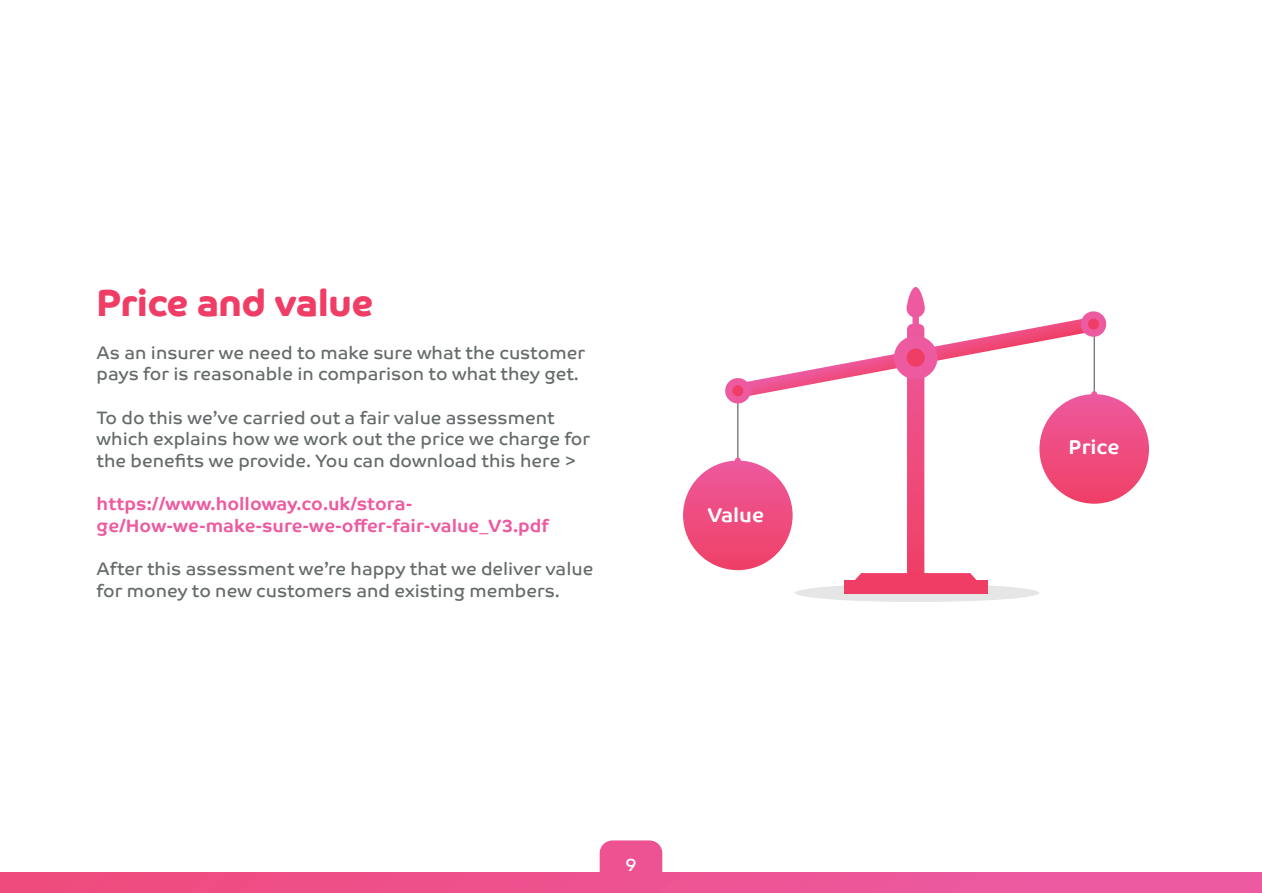
<style>
.page{position:relative;width:1262px;height:893px;background:#fff}
.page>*{position:absolute;margin:0;border:0;box-sizing:border-box;transform-origin:0 0}
.t1{font:700 37.5px "Co Headline";color:#ef3d66}
.t2{font:700 20.1px "Co Text";color:#fff}
.t3{font:18px/21.6px "Co Text";color:#656a6b}
.t4{font:700 18px/21.6px "Co Text";color:#ed5aa0}
.t5{font:18px "Co Text";color:#fff}
</style>
<div class="page">
<div style="left:0;top:872px;width:1262px;height:20px;background:linear-gradient(to right,#ef4b7d,#ec5ba5)"></div>
<div style="left:599px;top:840px;width:63px;height:51px;background:#ed5291"></div>
<div style="left:794px;top:583px;width:245px;height:19px;background:#e6e6e6;border-radius:50%"></div>
<svg style="left:683px;top:460px;width:109px;height:110px;background:#ee4e82"></svg>
<div style="left:1039px;top:394px;width:110px;height:109px;background:linear-gradient(to bottom,#ee5fa1,#ef3d64);border-radius:55px"></div>
<svg style="left:906px;top:287px;width:18px;height:30px"></svg>
<div style="left:844px;top:580px;width:143px;height:14px;background:#ef3d66"></div>
<svg style="left:724px;top:294px;width:383px;height:293px"></svg>
<h1 class="t1" style="left:97px;top:281px;width:278px">Price and value</h1>
<p class="t3" style="left:97px;top:342px;width:490px">As an insurer we need to make sure what the customer pays for is reasonable in comparison to what they get.</p>
<p class="t3" style="left:97px;top:406px;width:495px">To do this we’ve carried out a fair value assessment which explains how we work out the price we charge for the benefits we provide. You can download this here &gt;</p>
<p class="t4" style="left:97px;top:493px;width:453px">https://www.holloway.co.uk/stora&shy;ge/How-we-make-sure-we-offer-fair-value_V3.pdf</p>
<p class="t3" style="left:97px;top:558px;width:498px">After this assessment we’re happy that we deliver value for money to new customers and existing members.</p>
<p class="t2" style="left:707px;top:503px;width:58px">Value</p>
<p class="t5" style="left:625px;top:854px;width:13px">9</p>
<p class="t2" style="left:1068px;top:435px;width:52px">Price</p>
</div>
